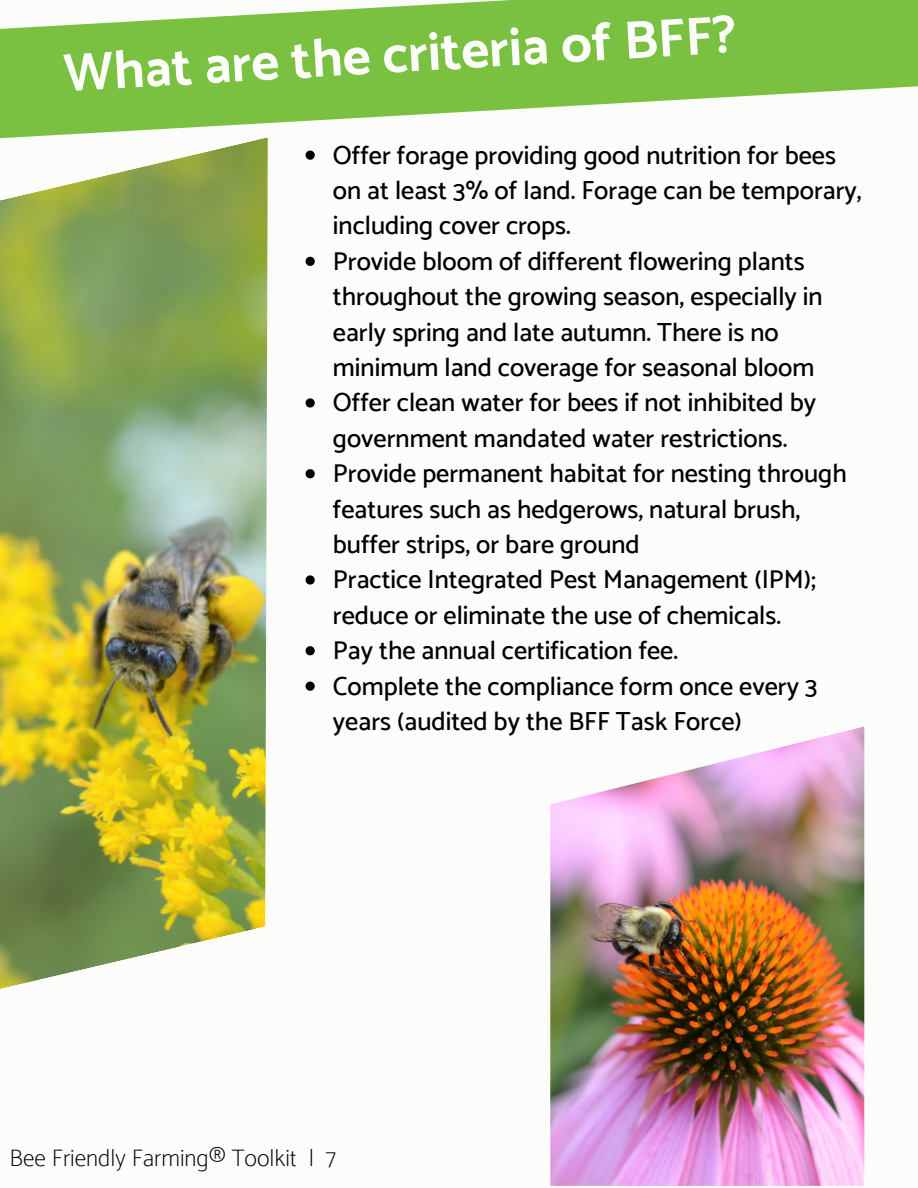
<style>
.page{position:relative;width:918px;height:1188px;background:#fcfdfb}
.page>*{position:absolute;margin:0;border:0;box-sizing:border-box;transform-origin:0 0}
.t1{font:700 54px "Catamaran";color:#fcfdfb}
.t2{font:500 26.1px/35.4px "Catamaran";color:#000}
.t3{font:100 24px "Catamaran";color:#000}
</style>
<div class="page">
<img style="left:550px;top:726px;width:315px;height:460px">
<img style="left:0;top:139px;width:268px;height:850px">
<svg style="left:0;top:0;width:918px;height:139px;fill:#7ac142"></svg>
<svg style="left:306px;top:151px;width:9px;height:9px"></svg>
<svg style="left:306px;top:257px;width:9px;height:9px"></svg>
<svg style="left:306px;top:398px;width:9px;height:10px"></svg>
<svg style="left:306px;top:469px;width:9px;height:9px"></svg>
<svg style="left:306px;top:575px;width:9px;height:10px"></svg>
<svg style="left:306px;top:646px;width:9px;height:9px"></svg>
<svg style="left:306px;top:682px;width:9px;height:9px"></svg>
<h1 class="t1" style="left:62px;top:39px;width:675px;rotate:-3deg">What are the criteria of BFF?</h1>
<p class="t2" style="left:333px;top:137px;width:530px">Offer forage providing good nutrition for bees on at least 3% of land. Forage can be temporary, including cover crops.<br>Provide bloom of different flowering plants throughout the growing season, especially in early spring and late autumn. There is no minimum land coverage for seasonal bloom Offer clean water for bees if not inhibited by government mandated water restrictions.<br>Provide permanent habitat for nesting through features such as hedgerows, natural brush, buffer strips, or bare ground<br>Practice Integrated Pest Management (IPM); reduce or eliminate the use of chemicals.<br>Pay the annual certification fee.<br>Complete the compliance form once every 3 years (audited by the BFF Task Force)</p>
<p class="t3" style="left:10px;top:1144px;width:328px">Bee Friendly Farming® Toolkit | 7</p>
</div>
